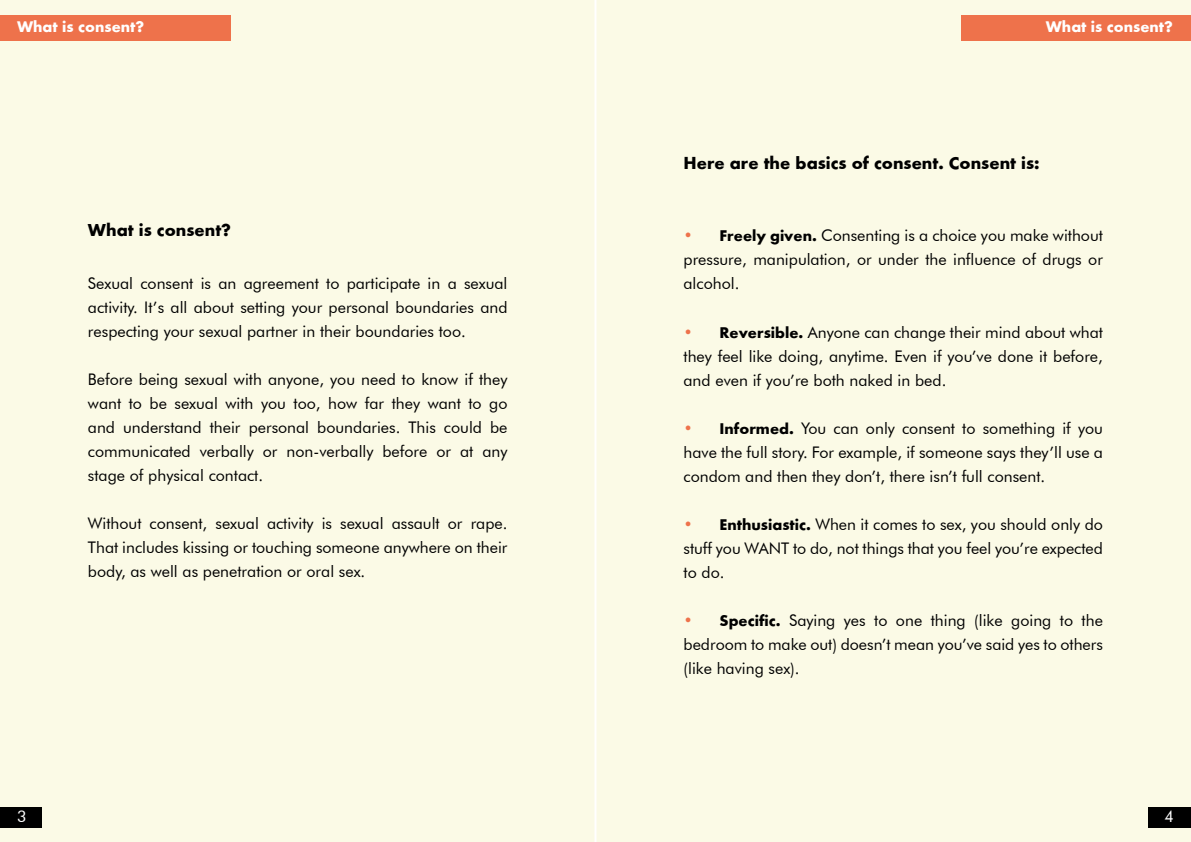
<style>
.page{position:relative;width:1191px;height:842px;background:#fbfae6}
.page>*{position:absolute;margin:0;border:0;box-sizing:border-box;transform-origin:0 0}
.t1{font:700 18px "Futura";color:#000}
.t2{font:16px/24px "Futura BT";color:#000;text-align:justify}
.t3{font:700 16px "Futura";color:#fff}
.t4{font:16px "Futura BT";color:#fff}
.s1{color:#ee724b}
.s2{font-family:"Futura";font-weight:700}
</style>
<div class="page">
<div style="left:0;top:807px;width:42px;height:21px;background:#000"></div>
<div style="left:1147px;top:807px;width:44px;height:21px;background:#000"></div>
<div style="left:0;top:15px;width:231px;height:26px;background:#ee724b"></div>
<div style="left:961px;top:15px;width:230px;height:26px;background:#ee724b"></div>
<hr style="left:594px;top:0;width:2px;height:842px;background:#fff">
<p class="t3" style="left:17px;top:20px;width:129px">What is consent?</p>
<p class="t3" style="left:1045px;top:20px;width:129px">What is consent?</p>
<p class="t1" style="left:88px;top:222px;width:145px">What is consent?</p>
<p class="t2" style="left:88px;top:271px;width:421px">Sexual consent is an agreement to participate in a sexual activity. It’s all about setting your personal boundaries and respecting your sexual partner in their boundaries too.</p>
<p class="t2" style="left:88px;top:367px;width:421px">Before being sexual with anyone, you need to know if they want to be sexual with you too, how far they want to go and understand their personal boundaries. This could be communicated verbally or non-verbally before or at any stage of physical contact.</p>
<p class="t2" style="left:88px;top:511px;width:421px">Without consent, sexual activity is sexual assault or rape.<br>That includes kissing or touching someone anywhere on their body, as well as penetration or oral sex.</p>
<p class="t1" style="left:683px;top:156px;width:357px">Here are the basics of consent. Consent is:</p>
<p class="t2" style="left:683px;top:224px;width:421px"><span class="s1">•</span> <span class="s2">Freely given.</span> Consenting is a choice you make without pressure, manipulation, or under the influence of drugs or alcohol.</p>
<p class="t2" style="left:683px;top:320px;width:421px"><span class="s1">•</span> <span class="s2">Reversible.</span> Anyone can change their mind about what they feel like doing, anytime. Even if you’ve done it before, and even if you’re both naked in bed.</p>
<p class="t2" style="left:683px;top:416px;width:421px"><span class="s1">•</span> <span class="s2">Informed.</span> You can only consent to something if you have the full story. For example, if someone says they’ll use a condom and then they don’t, there isn’t full consent.</p>
<p class="t2" style="left:683px;top:512px;width:421px"><span class="s1">•</span> <span class="s2">Enthusiastic.</span> When it comes to sex, you should only do stuff you WANT to do, not things that you feel you’re expected to do.</p>
<p class="t2" style="left:683px;top:608px;width:421px"><span class="s1">•</span> <span class="s2">Specific.</span> Saying yes to one thing (like going to the bedroom to make out) doesn’t mean you’ve said yes to others (like having sex).</p>
<p class="t4" style="left:17px;top:807px;width:11px">3</p>
<p class="t4" style="left:1164px;top:807px;width:11px">4</p>
</div>
